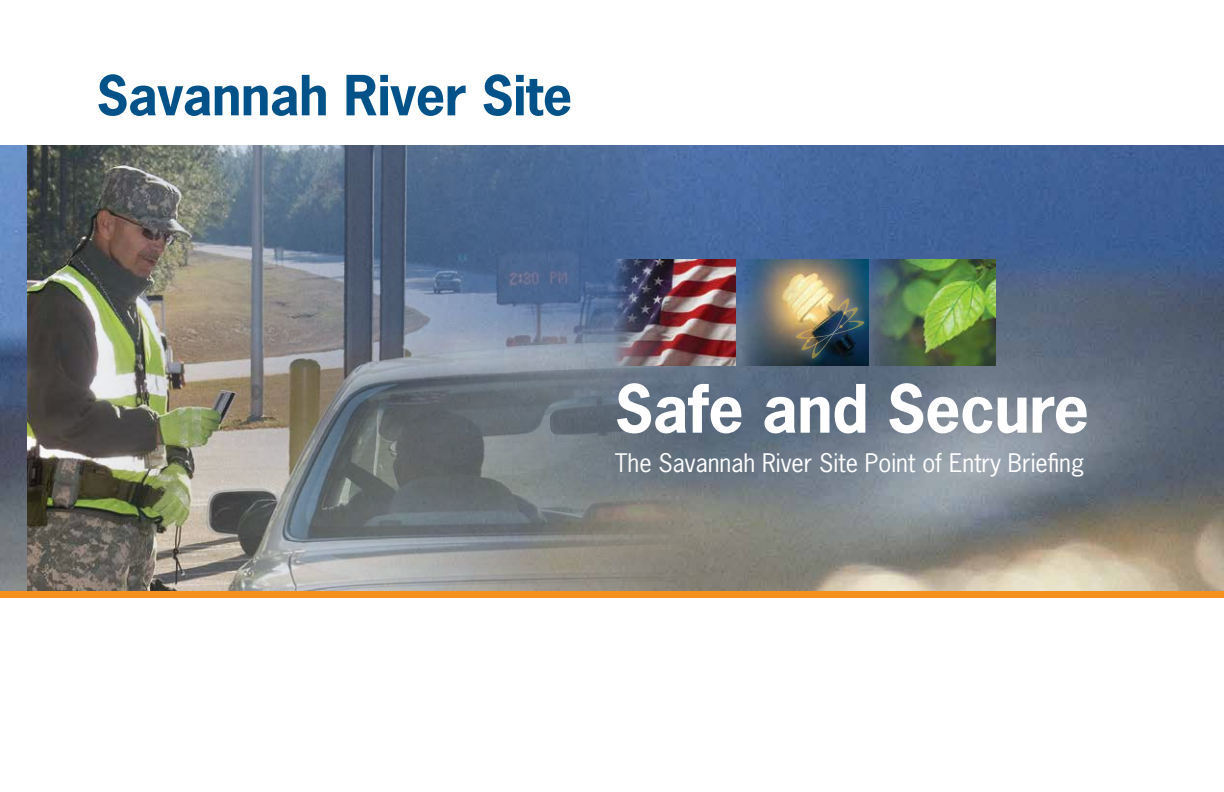
<style>
.page{position:relative;width:1224px;height:792px;background:#fff}
.page>*{position:absolute;margin:0;border:0;box-sizing:border-box;transform-origin:0 0}
.t1{font:700 62.6px "News Gothic Std";letter-spacing:-.01em;color:#fff}
.t2{font:700 52px "News Gothic Std";letter-spacing:-.01em;color:#005288}
.t3{font:24.2px "News Gothic Std";color:#fff}
</style>
<div class="page">
<div style="left:0;top:510px;width:1224px;height:87px;background:#f4921d"></div>
<img style="left:0;top:145px;width:1224px;height:446px">
<img style="left:697px;top:259px;width:38px;height:106px">
<img style="left:740px;top:259px;width:255px;height:106px">
<img style="left:788px;top:294px;width:80px;height:69px">
<img style="left:799px;top:285px;width:63px;height:80px">
<img style="left:783px;top:308px;width:85px;height:44px">
<img style="left:795px;top:298px;width:70px;height:62px">
<img style="left:27px;top:145px;width:670px;height:446px">
<h2 class="t2" style="left:96px;top:61px;width:477px">Savannah River Site</h2>
<h1 class="t1" style="left:615px;top:368px;width:476px">Safe and Secure</h1>
<p class="t3" style="left:615px;top:448px;width:471px">The Savannah River Site Point of Entry Briefing</p>
</div>
